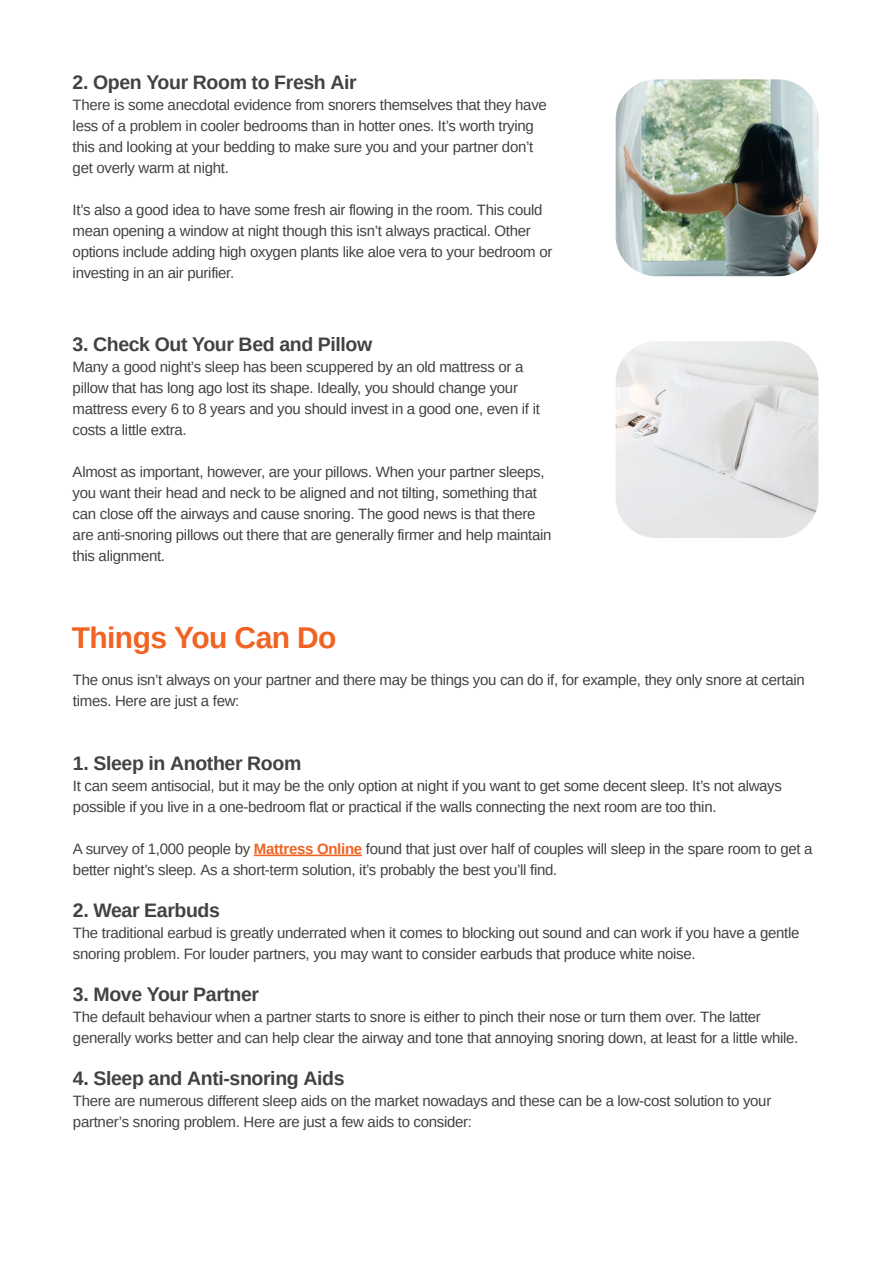
<style>
.page{position:relative;width:893px;height:1263px;background:#fff}
.page>*{position:absolute;margin:0;border:0;box-sizing:border-box;transform-origin:0 0}
.t1{font:700 30px "Arimo";letter-spacing:-.02em;color:#f16322}
.t2{font:700 19.5px "Arimo";letter-spacing:-.02em;color:#424242}
.t3{font:15px/21px "Arimo";letter-spacing:-.02em;color:#424242}
.s1{font-weight:700;color:#f16322}
</style>
<div class="page">
<img style="left:616px;top:79px;width:202px;height:197px">
<img style="left:616px;top:341px;width:202px;height:197px">
<hr style="left:254px;top:854px;width:108px;height:2px;background:#f16322">
<h2 class="t2" style="left:73px;top:69px;width:286px">2. Open Your Room to Fresh Air</h2>
<p class="t3" style="left:73px;top:95px;width:476px">There is some anecdotal evidence from snorers themselves that they have less of a problem in cooler bedrooms than in hotter ones. It’s worth trying this and looking at your bedding to make sure you and your partner don’t get overly warm at night.</p>
<p class="t3" style="left:73px;top:200px;width:481px">It’s also a good idea to have some fresh air flowing in the room. This could mean opening a window at night though this isn’t always practical. Other options include adding high oxygen plants like aloe vera to your bedroom or investing in an air purifier.</p>
<h2 class="t2" style="left:73px;top:331px;width:301px">3. Check Out Your Bed and Pillow</h2>
<p class="t3" style="left:73px;top:356px;width:469px">Many a good night’s sleep has been scuppered by an old mattress or a pillow that has long ago lost its shape. Ideally, you should change your mattress every 6 to 8 years and you should invest in a good one, even if it costs a little extra.</p>
<p class="t3" style="left:73px;top:461px;width:480px">Almost as important, however, are your pillows. When your partner sleeps, you want their head and neck to be aligned and not tilting, something that can close off the airways and cause snoring. The good news is that there are anti-snoring pillows out there that are generally firmer and help maintain this alignment.</p>
<h1 class="t1" style="left:72px;top:617px;width:266px">Things You Can Do</h1>
<p class="t3" style="left:73px;top:669px;width:733px">The onus isn’t always on your partner and there may be things you can do if, for example, they only snore at certain times. Here are just a few:</p>
<h2 class="t2" style="left:73px;top:750px;width:230px">1. Sleep in Another Room</h2>
<p class="t3" style="left:73px;top:775px;width:710px">It can seem antisocial, but it may be the only option at night if you want to get some decent sleep. It’s not always possible if you live in a one-bedroom flat or practical if the walls connecting the next room are too thin.</p>
<p class="t3" style="left:73px;top:838px;width:741px">A survey of 1,000 people by <span class="s1">Mattress Online</span> found that just over half of couples will sleep in the spare room to get a better night’s sleep. As a short-term solution, it’s probably the best you’ll find.</p>
<h2 class="t2" style="left:73px;top:897px;width:148px">2. Wear Earbuds</h2>
<p class="t3" style="left:73px;top:922px;width:728px">The traditional earbud is greatly underrated when it comes to blocking out sound and can work if you have a gentle snoring problem. For louder partners, you may want to consider earbuds that produce white noise.</p>
<h2 class="t2" style="left:73px;top:981px;width:188px">3. Move Your Partner</h2>
<p class="t3" style="left:73px;top:1006px;width:727px">The default behaviour when a partner starts to snore is either to pinch their nose or turn them over. The latter generally works better and can help clear the airway and tone that annoying snoring down, at least for a little while.</p>
<h2 class="t2" style="left:73px;top:1065px;width:273px">4. Sleep and Anti-snoring Aids</h2>
<p class="t3" style="left:73px;top:1090px;width:700px">There are numerous different sleep aids on the market nowadays and these can be a low-cost solution to your partner’s snoring problem. Here are just a few aids to consider:</p>
</div>
